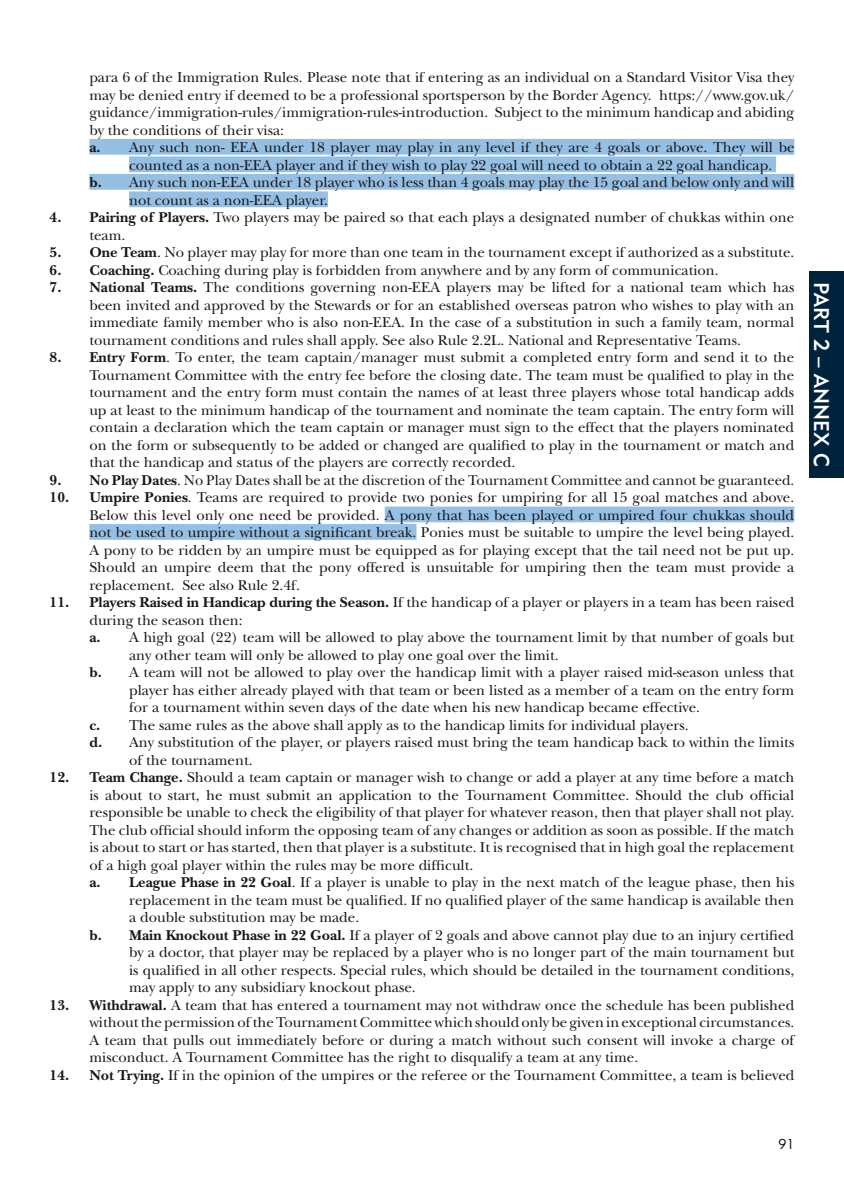
<style>
.page{position:relative;width:844px;height:1191px;background:#fff}
.page>*{position:absolute;margin:0;border:0;box-sizing:border-box;transform-origin:0 0}
.t1{font:21px "Geometric 415 BT Medium A";color:#fff}
.t2{font:14.88px/17.5px "New Baskerville Std";color:#1a171c;text-align:justify}
.t3{font:14px "Geometric 415 BT Lite A";color:#1a171c}
.s1{font-weight:700}
</style>
<div class="page">
<div style="left:809px;top:271px;width:34px;height:206px;background:#00233d"></div>
<div style="left:89px;top:139px;width:705px;height:16px;background:#95c0e3"></div>
<div style="left:129px;top:156px;width:646px;height:16px;background:#95c0e3"></div>
<div style="left:89px;top:174px;width:705px;height:16px;background:#95c0e3"></div>
<div style="left:129px;top:191px;width:199px;height:16px;background:#95c0e3"></div>
<div style="left:384px;top:506px;width:410px;height:16px;background:#95c0e3"></div>
<div style="left:89px;top:524px;width:327px;height:16px;background:#95c0e3"></div>
<p class="t2" style="left:89px;top:69px;width:706px">para 6 of the Immigration Rules. Please note that if entering as an individual on a Standard Visitor Visa they</p>
<p class="t2" style="left:89px;top:86px;width:706px">may be denied entry if deemed to be a professional sportsperson by the Border Agency. https://www.gov.uk/</p>
<p class="t2" style="left:89px;top:104px;width:706px">guidance/immigration-rules/immigration-rules-introduction. Subject to the minimum handicap and abiding</p>
<p class="t2" style="left:89px;top:121px;width:196px">by the conditions of their visa:</p>
<p class="t2" style="left:89px;top:138px;width:706px"><span class="s1">a.</span> Any such non- EEA under 18 player may play in any level if they are 4 goals or above. They will be</p>
<p class="t2" style="left:129px;top:156px;width:644px">counted as a non-EEA player and if they wish to play 22 goal will need to obtain a 22 goal handicap.</p>
<p class="t2" style="left:89px;top:173px;width:706px"><span class="s1">b.</span> Any such non-EEA under 18 player who is less than 4 goals may play the 15 goal and below only and will</p>
<p class="t2" style="left:129px;top:191px;width:200px">not count as a non-EEA player.</p>
<p class="t2" style="left:89px;top:208px;width:706px;text-indent:-40px"><span class="s1">4. Pairing of Players.</span> Two players may be paired so that each plays a designated number of chukkas within one team.</p>
<p class="t2" style="left:50px;top:243px;width:746px"><span class="s1">5. One Team</span>. No player may play for more than one team in the tournament except if authorized as a substitute.</p>
<p class="t2" style="left:50px;top:261px;width:670px"><span class="s1">6. Coaching.</span> Coaching during play is forbidden from anywhere and by any form of communication.</p>
<p class="t2" style="left:89px;top:278px;width:706px;text-indent:-40px"><span class="s1">7. National Teams.</span> The conditions governing non-EEA players may be lifted for a national team which has been invited and approved by the Stewards or for an established overseas patron who wishes to play with an immediate family member who is also non-EEA. In the case of a substitution in such a family team, normal tournament conditions and rules shall apply. See also Rule 2.2L. National and Representative Teams.</p>
<p class="t2" style="left:89px;top:348px;width:706px;text-indent:-40px"><span class="s1">8. Entry Form</span>. To enter, the team captain/manager must submit a completed entry form and send it to the Tournament Committee with the entry fee before the closing date. The team must be qualified to play in the tournament and the entry form must contain the names of at least three players whose total handicap adds up at least to the minimum handicap of the tournament and nominate the team captain. The entry form will contain a declaration which the team captain or manager must sign to the effect that the players nominated on the form or subsequently to be added or changed are qualified to play in the tournament or match and that the handicap and status of the players are correctly recorded.</p>
<p class="t2" style="left:50px;top:471px;width:746px"><span class="s1">9. No Play Dates</span>. No Play Dates shall be at the discretion of the Tournament Committee and cannot be guaranteed.</p>
<p class="t2" style="left:89px;top:489px;width:706px;text-indent:-40px"><span class="s1">10. Umpire Ponies</span>. Teams are required to provide two ponies for umpiring for all 15 goal matches and above.<br>Below this level only one need be provided. A pony that has been played or umpired four chukkas should not be used to umpire without a significant break. Ponies must be suitable to umpire the level being played.<br>A pony to be ridden by an umpire must be equipped as for playing except that the tail need not be put up.<br>Should an umpire deem that the pony offered is unsuitable for umpiring then the team must provide a replacement. See also Rule 2.4f.</p>
<p class="t2" style="left:50px;top:593px;width:746px"><span class="s1">11. Players Raised in Handicap during the Season.</span> If the handicap of a player or players in a team has been raised</p>
<p class="t2" style="left:89px;top:611px;width:155px">during the season then:</p>
<p class="t2" style="left:89px;top:628px;width:706px"><span class="s1">a.</span> A high goal (22) team will be allowed to play above the tournament limit by that number of goals but</p>
<p class="t2" style="left:129px;top:646px;width:431px">any other team will only be allowed to play one goal over the limit.</p>
<p class="t2" style="left:89px;top:663px;width:706px"><span class="s1">b.</span> A team will not be allowed to play over the handicap limit with a player raised mid-season unless that</p>
<p class="t2" style="left:129px;top:681px;width:666px">player has either already played with that team or been listed as a member of a team on the entry form</p>
<p class="t2" style="left:129px;top:698px;width:572px">for a tournament within seven days of the date when his new handicap became effective.</p>
<p class="t2" style="left:89px;top:716px;width:600px"><span class="s1">c.</span> The same rules as the above shall apply as to the handicap limits for individual players.</p>
<p class="t2" style="left:89px;top:733px;width:706px"><span class="s1">d.</span> Any substitution of the player, or players raised must bring the team handicap back to within the limits</p>
<p class="t2" style="left:129px;top:751px;width:125px">of the tournament.</p>
<p class="t2" style="left:50px;top:768px;width:746px"><span class="s1">12. Team Change.</span> Should a team captain or manager wish to change or add a player at any time before a match</p>
<p class="t2" style="left:89px;top:786px;width:706px">is about to start, he must submit an application to the Tournament Committee. Should the club official</p>
<p class="t2" style="left:89px;top:803px;width:706px">responsible be unable to check the eligibility of that player for whatever reason, then that player shall not play.</p>
<p class="t2" style="left:89px;top:821px;width:706px">The club official should inform the opposing team of any changes or addition as soon as possible. If the match</p>
<p class="t2" style="left:89px;top:838px;width:706px">is about to start or has started, then that player is a substitute. It is recognised that in high goal the replacement</p>
<p class="t2" style="left:89px;top:856px;width:385px">of a high goal player within the rules may be more difficult.</p>
<p class="t2" style="left:89px;top:873px;width:706px"><span class="s1">a. League Phase in 22 Goal</span>. If a player is unable to play in the next match of the league phase, then his</p>
<p class="t2" style="left:129px;top:891px;width:666px">replacement in the team must be qualified. If no qualified player of the same handicap is available then</p>
<p class="t2" style="left:129px;top:908px;width:231px">a double substitution may be made.</p>
<p class="t2" style="left:89px;top:926px;width:706px"><span class="s1">b. Main Knockout Phase in 22 Goal.</span> If a player of 2 goals and above cannot play due to an injury certified</p>
<p class="t2" style="left:129px;top:943px;width:666px">by a doctor, that player may be replaced by a player who is no longer part of the main tournament but</p>
<p class="t2" style="left:129px;top:961px;width:666px">is qualified in all other respects. Special rules, which should be detailed in the tournament conditions,</p>
<p class="t2" style="left:129px;top:978px;width:288px">may apply to any subsidiary knockout phase.</p>
<p class="t2" style="left:89px;top:996px;width:706px;text-indent:-40px"><span class="s1">13. Withdrawal.</span> A team that has entered a tournament may not withdraw once the schedule has been published without the permission of the Tournament Committee which should only be given in exceptional circumstances.<br>A team that pulls out immediately before or during a match without such consent will invoke a charge of misconduct. A Tournament Committee has the right to disqualify a team at any time.</p>
<p class="t2" style="left:50px;top:1066px;width:746px"><span class="s1">14. Not Trying.</span> If in the opinion of the umpires or the referee or the Tournament Committee, a team is believed</p>
<h1 class="t1" style="left:834px;top:282px;width:185px;rotate:90deg">PART 2 – ANNEX C</h1>
<p class="t3" style="left:778px;top:1135px;width:17px">91</p>
</div>
